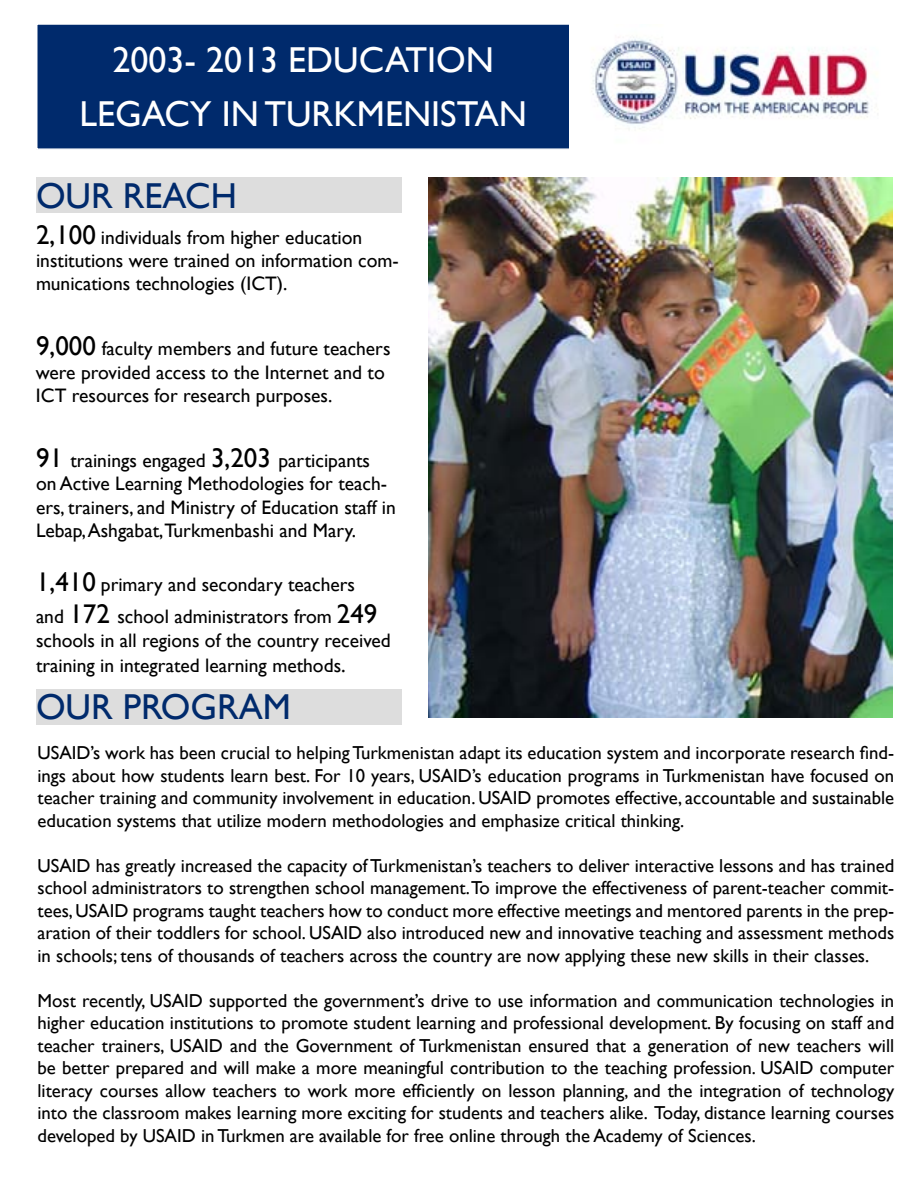
<style>
.page{position:relative;width:918px;height:1188px;background:#fff}
.page>*{position:absolute;margin:0;border:0;box-sizing:border-box;transform-origin:0 0}
.t1{font:36px/54px "Gill Sans";color:#fff;text-align:center}
.t2{font:36px "Gill Sans";color:#002a6c}
.t3{font:19.5px/23.4px "Gill Sans";color:#000}
.t4{font:18.75px/22.5px "Gill Sans";color:#000;text-align:justify}
.s1{font-size:27px}
.s2{font-size:21px}
</style>
<div class="page">
<div style="left:37px;top:24px;width:533px;height:125px;background:#002a6c"></div>
<div style="left:36px;top:23px;width:535px;height:127px;border:2px solid #fff"></div>
<div style="left:36px;top:178px;width:365px;height:35px;background:#ddd"></div>
<div style="left:36px;top:689px;width:365px;height:35px;background:#ddd"></div>
<img style="left:428px;top:178px;width:465px;height:540px">
<img style="left:569px;top:25px;width:308px;height:125px">
<h1 class="t1" style="left:80px;top:34px;width:449px">2003- 2013 EDUCATION<br>LEGACY IN TURKMENISTAN</h1>
<h1 class="t2" style="left:36px;top:175px;width:202px">OUR REACH</h1>
<p class="t3" style="left:36px;top:226px;width:364px"><span class="s1">2,100</span> individuals from higher education institutions were trained on information com&shy;munications technologies (ICT).</p>
<p class="t3" style="left:36px;top:337px;width:356px"><span class="s1">9,000</span> faculty members and future teachers were provided access to the Internet and to<br>ICT resources for research purposes.</p>
<p class="t3" style="left:36px;top:449px;width:361px"><span class="s1">91</span> trainings engaged <span class="s1">3,203</span> participants<br>on Active Learning Methodologies for teach&shy;ers, trainers, and Ministry of Education staff in Lebap, Ashgabat,Turkmenbashi and Mary.</p>
<p class="t3" style="left:36px;top:569px;width:343px;line-height:32.4px"><span class="s1">1,410</span> primary and secondary teachers and <span class="s1">172</span> school administrators from <span class="s1">249</span></p>
<p class="t3" style="left:36px;top:628px;width:356px;line-height:25.2px">schools in all regions of the country received training in integrated learning methods<span class="s2">.</span></p>
<h1 class="t2" style="left:36px;top:686px;width:256px">OUR PROGRAM</h1>
<p class="t4" style="left:38px;top:742px;width:858px">USAID’s work has been crucial to helping Turkmenistan adapt its education system and incorporate research find&shy;ings about how students learn best. For 10 years, USAID’s education programs in Turkmenistan have focused on teacher training and community involvement in education. USAID promotes effective, accountable and sustainable education systems that utilize modern methodologies and emphasize critical thinking.</p>
<p class="t4" style="left:38px;top:854px;width:858px">USAID has greatly increased the capacity of Turkmenistan’s teachers to deliver interactive lessons and has trained school administrators to strengthen school management.To improve the effectiveness of parent-teacher commit&shy;tees, USAID programs taught teachers how to conduct more effective meetings and mentored parents in the prep&shy;aration of their toddlers for school. USAID also introduced new and innovative teaching and assessment methods in schools; tens of thousands of teachers across the country are now applying these new skills in their classes.</p>
<p class="t4" style="left:38px;top:989px;width:858px">Most recently, USAID supported the government’s drive to use information and communication technologies in higher education institutions to promote student learning and professional development. By focusing on staff and teacher trainers, USAID and the Government of Turkmenistan ensured that a generation of new teachers will be better prepared and will make a more meaningful contribution to the teaching profession. USAID computer literacy courses allow teachers to work more efficiently on lesson planning, and the integration of technology into the classroom makes learning more exciting for students and teachers alike. Today, distance learning courses developed by USAID in Turkmen are available for free online through the Academy of Sciences.</p>
</div>
